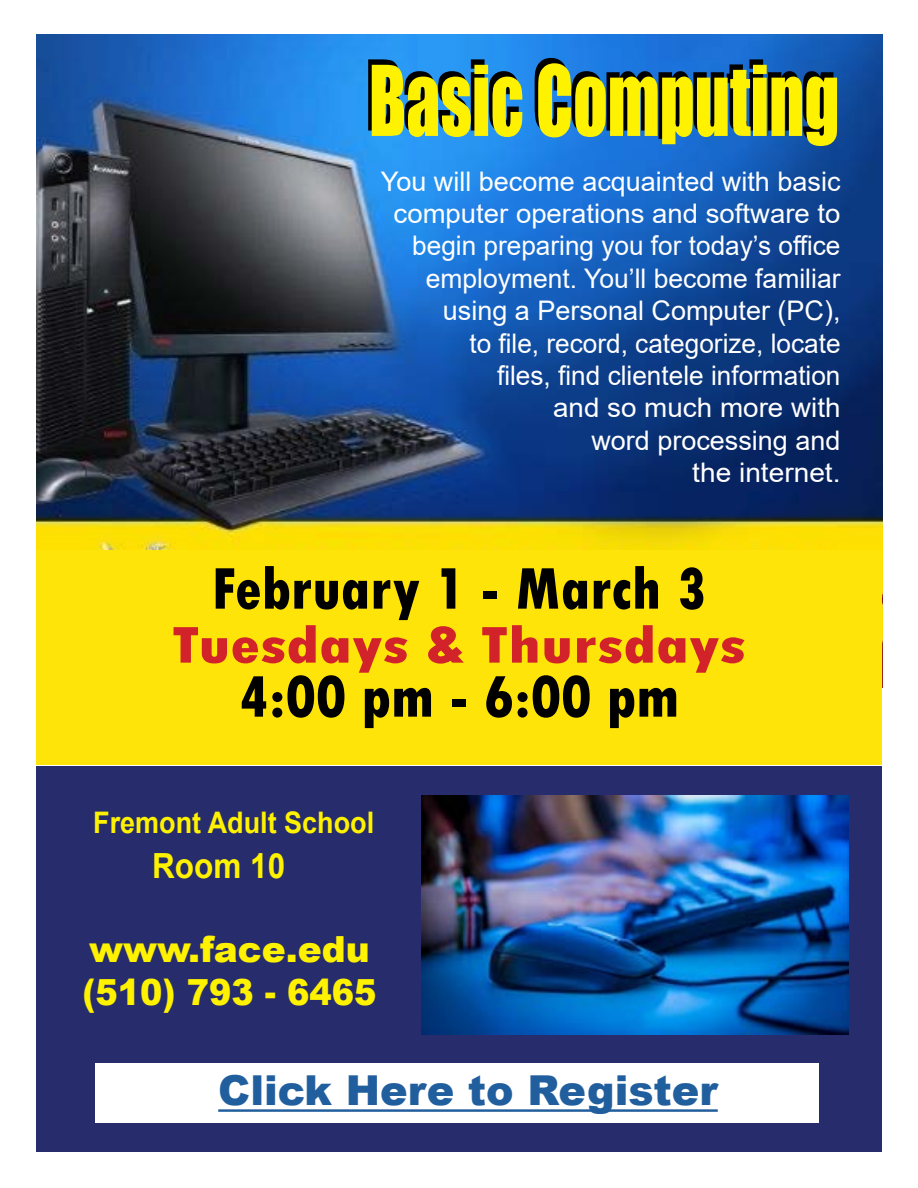
<style>
.page{position:relative;width:918px;height:1188px;background:#fff}
.page>*{position:absolute;margin:0;border:0;box-sizing:border-box;transform-origin:0 0}
.t1{font:90px "Impact";color:#fff200;scale:.75 1}
.t2{font:800 condensed 61.8px "Tw Cen";color:#000}
.t3{font:800 condensed 54.45px "Tw Cen";color:#d2232a;scale:1.27 1}
.t4{font:900 41.25px "Arial";color:#215e9e}
.t5{font:900 36px/43.2px "Arial";color:#fff200}
.t6{font:700 34.65px "Arial";color:#fff200;scale:.91 1}
.t7{font:700 29.7px "Arial";color:#fff200;scale:.91 1}
.t8{font:27px/32.4px "Arial";color:#fff;text-align:right}
</style>
<div class="page">
<img style="left:36px;top:34px;width:846px;height:517px">
<div style="left:36px;top:551px;width:846px;height:214px;background:#ffe409"></div>
<div style="left:36px;top:767px;width:846px;height:385px;background:#262c6c"></div>
<img style="left:421px;top:795px;width:427px;height:240px">
<div style="left:95px;top:1064px;width:724px;height:59px;background:#fff"></div>
<hr style="left:218px;top:1109px;width:500px;height:3px;background:#215e9e">
<h1 class="t1" style="left:369px;top:31px;width:629px">Basic Computing</h1>
<p class="t8" style="left:381px;top:165px;width:461px">You will become acquainted with basic computer operations and software to begin preparing you for today’s office employment. You’ll become familiar using a Personal Computer (PC),<br>to file, record, categorize, locate<br>files, find clientele information<br>and so much more with<br>word processing and<br>the internet.</p>
<h2 class="t2" style="left:211px;top:552px;width:497px">February 1 - March 3</h2>
<h3 class="t3" style="left:172px;top:613px;width:453px">Tuesdays &amp; Thursdays</h3>
<h2 class="t2" style="left:239px;top:660px;width:442px">4:00 pm - 6:00 pm</h2>
<p class="t7" style="left:93px;top:802px;width:310px">Fremont Adult School</p>
<p class="t6" style="left:152px;top:842px;width:148px">Room 10</p>
<h3 class="t5" style="left:82px;top:926px;width:295px">www.face.edu (510) 793 - 6465</h3>
<h3 class="t4" style="left:218px;top:1061px;width:501px">Click Here to Register</h3>
</div>
